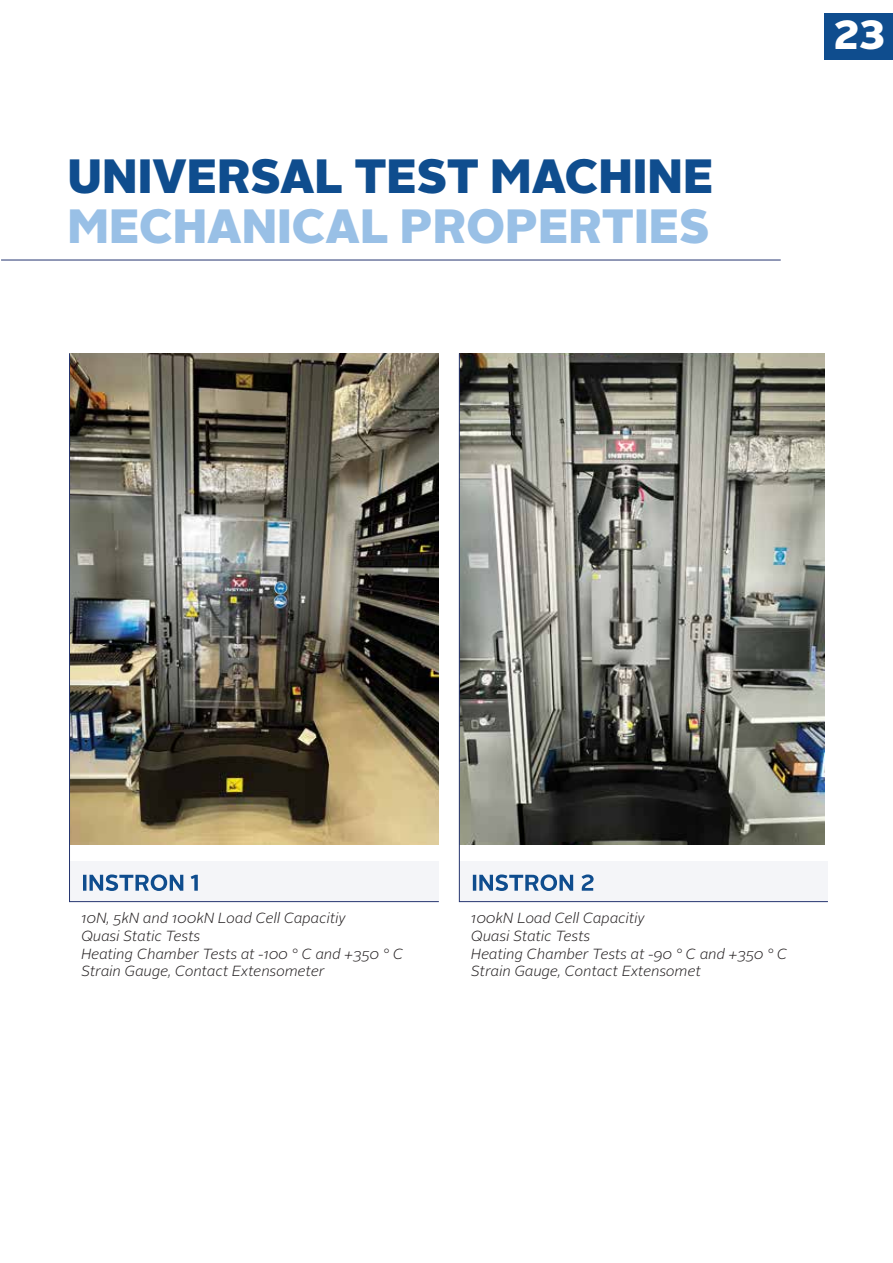
<style>
.page{position:relative;width:893px;height:1263px;background:#fff}
.page>*{position:absolute;margin:0;border:0;box-sizing:border-box;transform-origin:0 0}
.t1{font:900 48px "Alright Sans";color:#0f4d8e}
.t2{font:900 48px "Alright Sans";color:#99c0e6}
.t3{font:900 40.5px "Alright Sans";color:#fff}
.t4{font:italic 300 14.7px/17.9px "Alright Sans";color:#231f20}
</style>
<div class="page">
<hr style="left:1px;top:260px;width:780px;height:1px;background:#253570">
<img style="left:69px;top:353px;width:370px;height:549px">
<svg style="left:459px;top:353px;width:369px;height:549px;background:#8b8c86"></svg>
<div style="left:825px;top:13px;width:68px;height:47px;background:#0f4d8e"></div>
<h1 class="t1" style="left:68px;top:142px;width:647px">UNIVERSAL TEST MACHINE</h1>
<h1 class="t2" style="left:68px;top:192px;width:643px">MECHANICAL PROPERTIES</h1>
<h2 class="t3" style="left:833px;top:6px;width:54px">23</h2>
<p class="t4" style="left:81px;top:909px;width:323px">10N, 5kN and 100kN Load Cell Capacitiy<br>Quasi Static Tests<br>Heating Chamber Tests at -100 ° C and +350 ° C Strain Gauge, Contact Extensometer</p>
<p class="t4" style="left:471px;top:909px;width:318px">100kN Load Cell Capacitiy<br>Quasi Static Tests<br>Heating Chamber Tests at -90 ° C and +350 ° C<br>Strain Gauge, Contact Extensomet</p>
</div>
